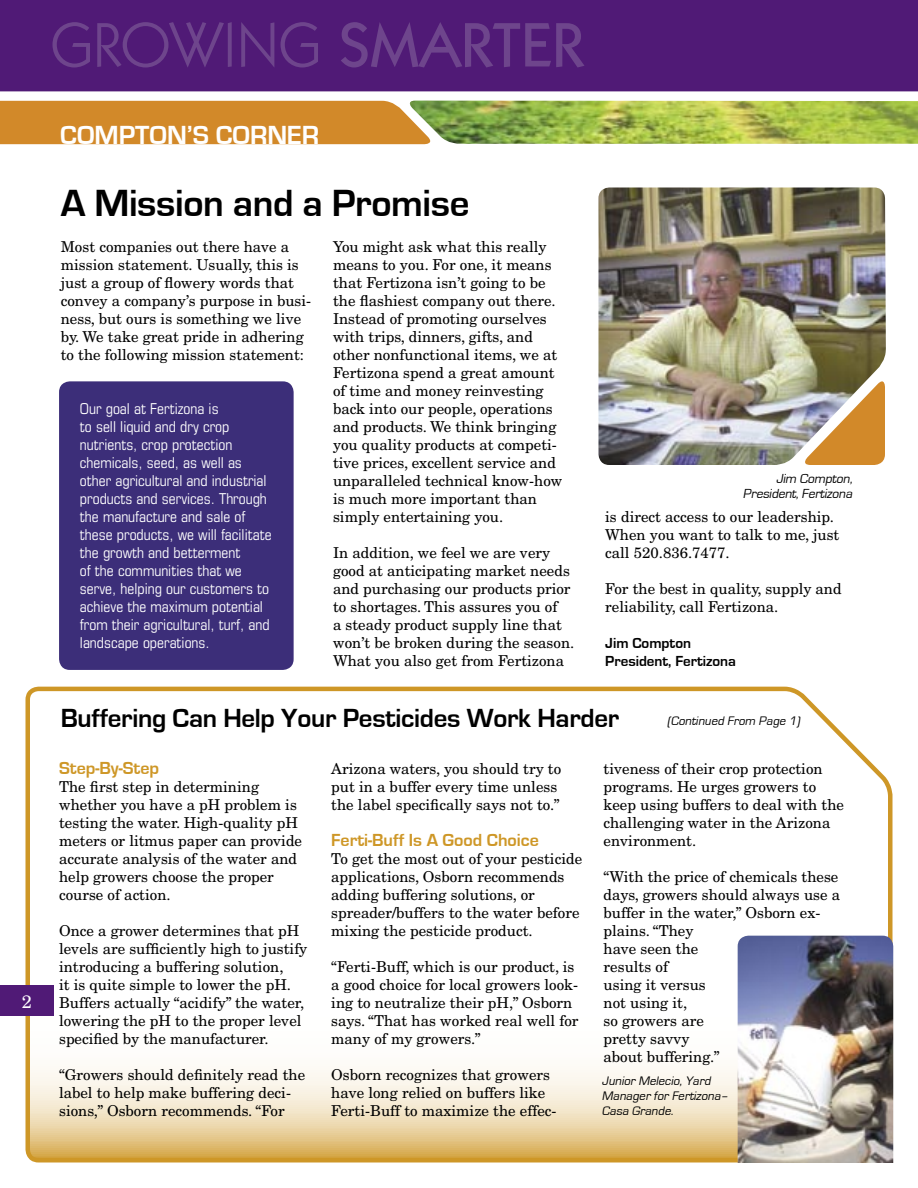
<style>
.page{position:relative;width:918px;height:1188px;background:#fff}
.page>*{position:absolute;margin:0;border:0;box-sizing:border-box;transform-origin:0 0}
.t1{font:700 39px "Eurostile";letter-spacing:-.01em;color:#000}
.t2{font:700 27px "Eurostile";letter-spacing:-.01em;color:#000}
.t3{font:700 27px "Eurostile";color:#fff}
.t4{font:700 18px "Eurostile";color:#ce9727}
.t5{font:18px "New Century Schlbk";color:#fff}
.t6{font:15px/18px "New Century Schlbk";color:#000}
.t7{font:condensed 15px/18px "Eurostile";color:#fff}
.t8{font:700 15px/18px "Eurostile";color:#000}
.t9{font:italic 13.5px/14.2px "Eurostile";color:#000;text-align:right}
.t10{font:italic 12.75px/15px "Eurostile";color:#000}
</style>
<div class="page">
<div style="left:0;top:0;width:917px;height:91px;background:#501a76"></div>
<svg style="left:917px;top:0;width:1px;height:91px"></svg>
<div style="left:0;top:101px;width:405px;height:43px;background:#d28929"></div>
<img style="left:405px;top:101px;width:513px;height:43px">
<svg style="left:53px;top:22px;width:37px;height:46px;background:#58267c"></svg>
<svg style="left:97px;top:22px;width:135px;height:46px;background:#58267c"></svg>
<svg style="left:241px;top:22px;width:33px;height:46px;background:#58267c"></svg>
<svg style="left:281px;top:22px;width:37px;height:46px;background:#58267c"></svg>
<svg style="left:341px;top:22px;width:244px;height:46px;background:#5a297e"></svg>
<svg style="left:25px;top:687px;width:868px;height:476px"></svg>
<div style="left:0;top:985px;width:54px;height:31px;background:#501a76"></div>
<div style="left:59px;top:381px;width:235px;height:289px;background:#3c2e79;border-radius:11px"></div>
<img style="left:738px;top:936px;width:155px;height:226px">
<img style="left:598px;top:188px;width:288px;height:277px">
<svg style="left:800px;top:376px;width:85px;height:89px"></svg>
<p class="t5" style="left:22px;top:990px;width:12px">2</p>
<h2 class="t3" style="left:60px;top:121px;width:260px">COMPTON’S CORNER</h2>
<h1 class="t1" style="left:61px;top:182px;width:410px">A Mission and a Promise</h1>
<p class="t6" style="left:61px;top:238px;width:252px">Most companies out there have a mission statement. Usually, this is just a group of flowery words that convey a company’s purpose in busi&shy;ness, but ours is something we live by. We take great pride in adhering to the following mission statement:</p>
<p class="t6" style="left:333px;top:238px;width:231px">You might ask what this really means to you. For one, it means that Fertizona isn’t going to be the flashiest company out there.<br>Instead of promoting ourselves with trips, dinners, gifts, and other nonfunctional items, we at<br>Fertizona spend a great amount of time and money reinvesting back into our people, operations and products. We think bringing you quality products at competi&shy;tive prices, excellent service and unparalleled technical know-how is much more important than simply entertaining you.</p>
<p class="t6" style="left:333px;top:544px;width:243px">In addition, we feel we are very good at anticipating market needs and purchasing our products prior to shortages. This assures you of<br>a steady product supply line that won’t be broken during the season.<br>What you also get from Fertizona</p>
<p class="t7" style="left:80px;top:399px;width:193px">Our goal at Fertizona is<br>to sell liquid and dry crop nutrients, crop protection chemicals, seed, as well as other agricultural and industrial products and services. Through the manufacture and sale of these products, we will facilitate the growth and betterment<br>of the communities that we serve, helping our customers to achieve the maximum potential from their agricultural, turf, and landscape operations.</p>
<p class="t9" style="left:743px;top:472px;width:114px">Jim Compton,<br>President,Fertizona</p>
<p class="t6" style="left:605px;top:508px;width:236px">is direct access to our leadership.<br>When you want to talk to me, just call 520.836.7477.</p>
<p class="t6" style="left:605px;top:580px;width:238px">For the best in quality, supply and reliability, call Fertizona.</p>
<p class="t8" style="left:605px;top:634px;width:132px">Jim Compton<br>President, Fertizona</p>
<h2 class="t2" style="left:61px;top:704px;width:560px">Buffering Can Help Your Pesticides Work Harder</h2>
<p class="t10" style="left:667px;top:714px;width:137px">(Continued From Page 1)</p>
<p class="t4" style="left:59px;top:758px;width:102px">Step-By-Step</p>
<p class="t6" style="left:59px;top:778px;width:245px">The first step in determining whether you have a pH problem is testing the water. High-quality pH meters or litmus paper can provide accurate analysis of the water and help growers choose the proper course of action.</p>
<p class="t6" style="left:59px;top:922px;width:250px">Once a grower determines that pH levels are sufficiently high to justify introducing a buffering solution,<br>it is quite simple to lower the pH.<br>Buffers actually “acidify” the water, lowering the pH to the proper level specified by the manufacturer.</p>
<p class="t6" style="left:59px;top:1066px;width:248px">“Growers should definitely read the label to help make buffering deci&shy;sions,” Osborn recommends. “For</p>
<p class="t6" style="left:331px;top:760px;width:231px">Arizona waters, you should try to put in a buffer every time unless the label specifically says not to.”</p>
<p class="t4" style="left:331px;top:830px;width:209px">Ferti-Buff Is A Good Choice</p>
<p class="t6" style="left:331px;top:850px;width:252px">To get the most out of your pesticide applications, Osborn recommends adding buffering solutions, or spreader/buffers to the water before mixing the pesticide product.</p>
<p class="t6" style="left:331px;top:958px;width:249px">“Ferti-Buff, which is our product, is a good choice for local growers look&shy;ing to neutralize their pH,” Osborn says. “That has worked real well for many of my growers.”</p>
<p class="t6" style="left:331px;top:1066px;width:227px">Osborn recognizes that growers have long relied on buffers like<br>Ferti-Buff to maximize the effec-</p>
<p class="t6" style="left:604px;top:760px;width:242px">tiveness of their crop protection programs. He urges growers to keep using buffers to deal with the challenging water in the Arizona environment.</p>
<p class="t6" style="left:604px;top:868px;width:238px">“With the price of chemicals these days, growers should always use a buffer in the water,” Osborn ex&shy;plains. “They<br>have seen the<br>results of<br>using it versus<br>not using it,<br>so growers are<br>pretty savvy<br>about buffering.”</p>
<p class="t10" style="left:602px;top:1074px;width:131px">Junior Melecio,Yard<br>Manager for Fertizona–<br>Casa Grande.</p>
</div>
